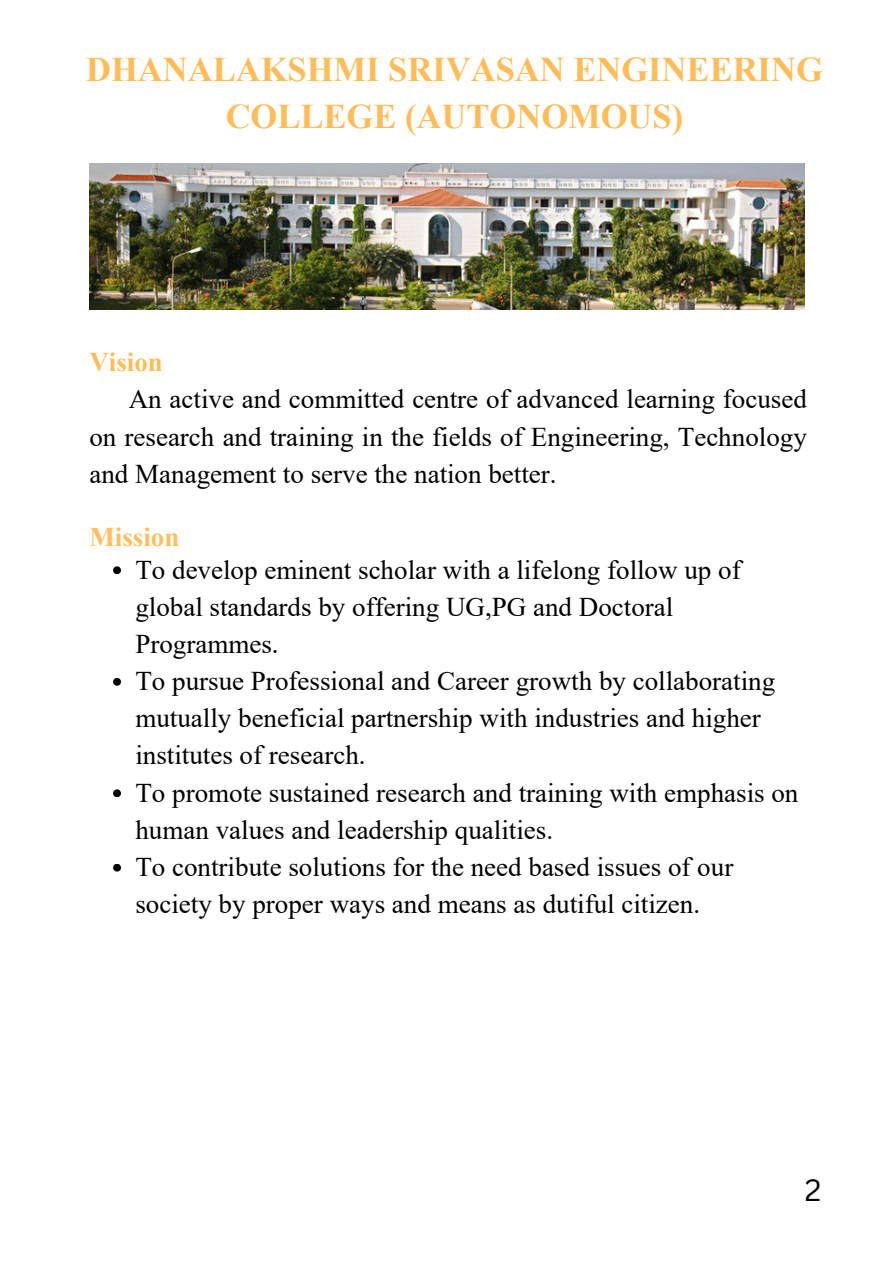
<style>
.page{position:relative;width:894px;height:1264px;background:#fff}
.page>*{position:absolute;margin:0;border:0;box-sizing:border-box;transform-origin:0 0}
.t1{font:700 34.5px/47.2px "Times New Roman";color:#ffbd59;text-align:center}
.t2{font:30px "Canva Sans";color:#000}
.t3{font:27px/37.2px "Times New Roman";color:#000;text-align:justify}
.t4{font:700 27px "Times New Roman";color:#ffbf5f}
.t5{font:700 27px "Times New Roman";color:#ffbd59}
</style>
<div class="page">
<img style="left:89px;top:163px;width:715px;height:146px">
<div style="left:113px;top:566px;width:8px;height:8px;background:#000"></div>
<div style="left:113px;top:678px;width:8px;height:7px;background:#000"></div>
<div style="left:113px;top:789px;width:8px;height:8px;background:#000"></div>
<div style="left:113px;top:863px;width:8px;height:8px;background:#000"></div>
<p class="t1" style="left:86px;top:46px;width:738px">DHANALAKSHMI SRIVASAN ENGINEERING<br>COLLEGE (AUTONOMOUS)</p>
<p class="t5" style="left:89px;top:347px;width:75px">Vision</p>
<p class="t3" style="left:89px;top:381px;width:718px;text-indent:39px">An active and committed centre of advanced learning focused on research and training in the fields of Engineering, Technology and Management to serve the nation better.</p>
<p class="t4" style="left:89px;top:522px;width:91px">Mission</p>
<p class="t3" style="left:135px;top:551px;width:664px;text-align:left">To develop eminent scholar with a lifelong follow up of global standards by offering UG,PG and Doctoral Programmes.<br>To pursue Professional and Career growth by collaborating mutually beneficial partnership with industries and higher institutes of research.<br>To promote sustained research and training with emphasis on human values and leadership qualities.<br>To contribute solutions for the need based issues of our society by proper ways and means as dutiful citizen.</p>
<p class="t2" style="left:804px;top:1169px;width:18px">2</p>
</div>
